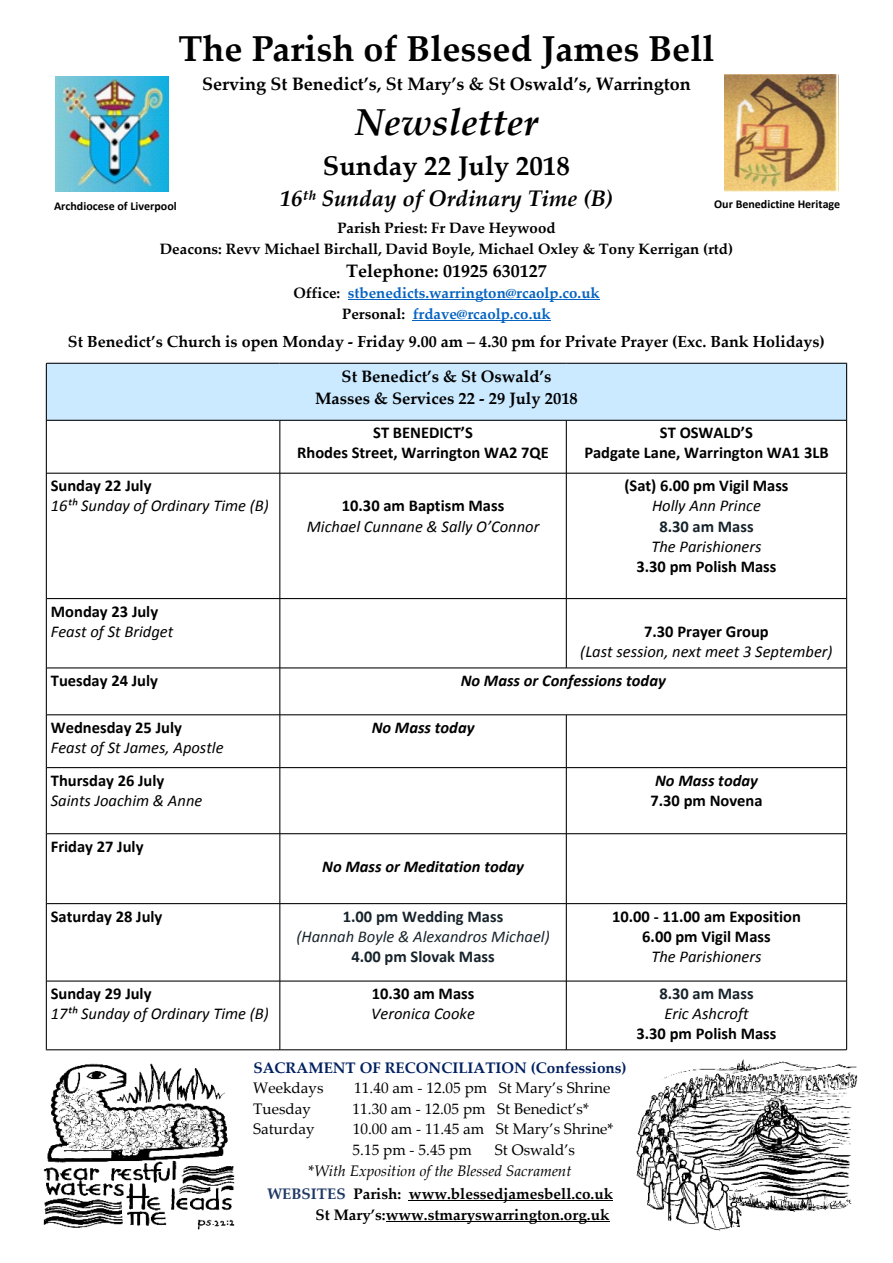
<style>
.page{position:relative;width:893px;height:1263px;background:#fff}
.page>*{position:absolute;margin:0;border:0;box-sizing:border-box;transform-origin:0 0}
.t1{font:italic 700 37.5px "Palatino Linotype";color:#000}
.t2{font:700 36px "Palatino Linotype";color:#000}
.t3{font:700 27px "Palatino Linotype";color:#000}
.t4{font:italic 700 22.5px "Palatino Linotype";color:#000}
.t5{font:700 18px "Palatino Linotype";color:#000}
.t6{font:700 16.5px/20.1px "Calibri";color:#000;text-align:center}
.t7{font:italic 16.5px "Calibri";color:#000}
.t8{font:italic 700 16.5px "Calibri";color:#000}
.t9{font:700 16.5px "Calibri";color:#17232b}
.t10{font:700 16.5px/22.2px "Palatino Linotype";color:#000;text-align:center}
.t11{font:italic 16.5px "Calibri";color:#17232b}
.t12{font:700 16.05px "Palatino Linotype";color:#000}
.t13{font:15.3px/20.5px "Palatino Linotype";color:#000}
.t14{font:700 15.3px/20.5px "Palatino Linotype";color:#000;text-align:right}
.t15{font:italic 15.3px/20.5px "Palatino Linotype";color:#000;text-align:right}
.t16{font:700 15.3px "Palatino Linotype";color:#002060}
.t17{font:700 15px/20.2px "Palatino Linotype";color:#000;text-align:center}
.t18{font:700 15px/20.2px "Palatino Linotype";color:#0563c1;text-align:center}
.t19{font:700 12px "Calibri";color:#000}
.s1{color:#000}
.s2{font-style:normal}
.s3{color:#1f3864}
.s4{font-size:15.15px}
</style>
<div class="page">
<img style="left:55px;top:76px;width:114px;height:116px">
<img style="left:725px;top:75px;width:114px;height:116px">
<svg style="left:46px;top:363px;width:801px;height:687px"></svg>
<hr style="left:348px;top:299px;width:252px;height:1px;background:#0563c1">
<hr style="left:413px;top:320px;width:138px;height:1px;background:#0563c1">
<hr style="left:409px;top:1200px;width:204px;height:1px;background:#000">
<hr style="left:386px;top:1221px;width:223px;height:1px;background:#000">
<img style="left:43px;top:1064px;width:192px;height:165px">
<img style="left:636px;top:1059px;width:222px;height:172px">
<h2 class="t2" style="left:179px;top:34px;width:537px">The Parish of Blessed James Bell</h2>
<p class="t5" style="left:202px;top:77px;width:490px">Serving St Benedict’s, St Mary’s &amp; St Oswald’s, Warrington</p>
<h1 class="t1" style="left:355px;top:108px;width:185px">Newsletter</h1>
<h3 class="t3" style="left:323px;top:155px;width:249px">Sunday 22 July 2018</h3>
<h3 class="t4" style="left:280px;top:190px;width:335px">16ᵗffį Sunday of Ordinary Time (B)</h3>
<p class="t19" style="left:54px;top:201px;width:124px">Archdiocese of Liverpool</p>
<p class="t19" style="left:714px;top:199px;width:128px">Our Benedictine Heritage</p>
<p class="t17" style="left:160px;top:220px;width:575px">Parish Priest: Fr Dave Heywood<br>Deacons: Revv Michael Birchall, David Boyle, Michael Oxley &amp; Tony Kerrigan (rtd)</p>
<p class="t5" style="left:346px;top:264px;width:202px">Telephone: 01925 630127</p>
<p class="t18" style="left:293px;top:285px;width:308px"><span class="s1">Office:</span> stbenedicts.warrington@rcaolp.co.uk<br><span class="s1">Personal:</span> frdave@rcaolp.co.uk</p>
<p class="t12" style="left:68px;top:336px;width:758px">St Benedict’s Church is open Monday - Friday 9.00 am – 4.30 pm for Private Prayer (Exc. Bank Holidays)</p>
<p class="t10" style="left:315px;top:367px;width:264px">St Benedict’s &amp; St Oswald’s<br>Masses &amp; Services 22 - 29 July 2018</p>
<p class="t6" style="left:297px;top:424px;width:253px">ST BENEDICT’S<br>Rhodes Street, Warrington WA2 7QE</p>
<p class="t6" style="left:584px;top:424px;width:246px">ST OSWALD’S<br>Padgate Lane, Warrington WA1 3LB</p>
<p class="t6" style="left:51px;top:477px;width:102px">Sunday 22 July</p>
<p class="t7" style="left:51px;top:499px;width:220px">16th Sunday of Ordinary Time (B)</p>
<p class="t6" style="left:342px;top:497px;width:164px">10.30 am Baptism Mass</p>
<p class="t7" style="left:307px;top:519px;width:234px">Michael Cunnane &amp; Sally O’Connor</p>
<p class="t6" style="left:624px;top:477px;width:166px">(Sat) 6.00 pm Vigil Mass</p>
<p class="t7" style="left:652px;top:499px;width:110px">Holly Ann Prince</p>
<p class="t9" style="left:659px;top:519px;width:96px">8.30 am Mass</p>
<p class="t7" style="left:651px;top:539px;width:112px">The Parishioners</p>
<p class="t6" style="left:636px;top:558px;width:141px">3.30 pm Polish Mass</p>
<p class="t6" style="left:51px;top:602px;width:109px">Monday 23 July</p>
<p class="t7" style="left:51px;top:624px;width:124px">Feast of St Bridget</p>
<p class="t6" style="left:644px;top:622px;width:126px">7.30 Prayer Group</p>
<p class="t7" style="left:580px;top:644px;width:254px">(Last session, next meet 3 September)</p>
<p class="t6" style="left:51px;top:672px;width:109px">Tuesday 24 July</p>
<p class="t8" style="left:461px;top:673px;width:207px">No Mass or Confessions today</p>
<p class="t6" style="left:51px;top:719px;width:133px">Wednesday 25 July</p>
<p class="t7" style="left:51px;top:741px;width:174px">Feast of St James, Apostle</p>
<p class="t8" style="left:372px;top:720px;width:104px">No Mass today</p>
<p class="t6" style="left:51px;top:771px;width:115px">Thursday 26 July</p>
<p class="t7" style="left:51px;top:793px;width:153px">Saints Joachim &amp; Anne</p>
<p class="t6" style="left:51px;top:837px;width:94px">Friday 27 July</p>
<p class="t8" style="left:322px;top:859px;width:203px">No Mass or Meditation today</p>
<p class="t6" style="left:51px;top:907px;width:113px">Saturday 28 July</p>
<p class="t9" style="left:343px;top:909px;width:162px">1.00 pm Wedding Mass</p>
<p class="t11" style="left:296px;top:929px;width:255px">(Hannah Boyle &amp; Alexandros Michael)</p>
<p class="t9" style="left:351px;top:949px;width:145px">4.00 pm Slovak Mass</p>
<p class="t6" style="left:51px;top:985px;width:102px">Sunday 29 July</p>
<p class="t7" style="left:51px;top:1007px;width:220px">17th Sunday of Ordinary Time (B)</p>
<p class="t6" style="left:372px;top:985px;width:104px">10.30 am Mass</p>
<p class="t7" style="left:371px;top:1007px;width:105px">Veronica Cooke</p>
<p class="t8" style="left:655px;top:773px;width:104px">No Mass today</p>
<p class="t6" style="left:650px;top:791px;width:114px">7.30 pm Novena</p>
<p class="t6" style="left:612px;top:907px;width:190px">10.00 - 11.00 am Exposition<br>6.00 pm Vigil Mass</p>
<p class="t7" style="left:651px;top:949px;width:112px">The Parishioners</p>
<p class="t9" style="left:659px;top:987px;width:96px">8.30 am Mass</p>
<p class="t7" style="left:664px;top:1007px;width:86px">Eric Ashcroft</p>
<p class="t6" style="left:636px;top:1025px;width:141px">3.30 pm Polish Mass</p>
<p class="t16" style="left:253px;top:1061px;width:375px">SACRAMENT OF RECONCILIATION (Confessions)</p>
<p class="t13" style="left:253px;top:1079px;width:72px">Weekdays</p>
<p class="t13" style="left:354px;top:1079px;width:258px">11.40 am - 12.05 pm St Mary’s Shrine</p>
<p class="t13" style="left:253px;top:1100px;width:59px">Tuesday</p>
<p class="t13" style="left:353px;top:1100px;width:238px">11.30 am - 12.05 pm St Benedict’s*</p>
<p class="t13" style="left:253px;top:1121px;width:63px">Saturday</p>
<p class="t13" style="left:353px;top:1121px;width:262px">10.00 am - 11.45 am St Mary’s Shrine*<br>5.15 pm - 5.45 pm</p>
<p class="t15" style="left:308px;top:1141px;width:268px"><span class="s2">St Oswald’s<br>*</span>With Exposition of the Blessed Sacrament</p>
<p class="t14" style="left:267px;top:1185px;width:347px"><span class="s3">WEBSITES</span> Parish: www.blessedjamesbell.co.uk<br><span class="s4">St Mary’s</span>:www.stmaryswarrington.org.uk</p>
</div>
